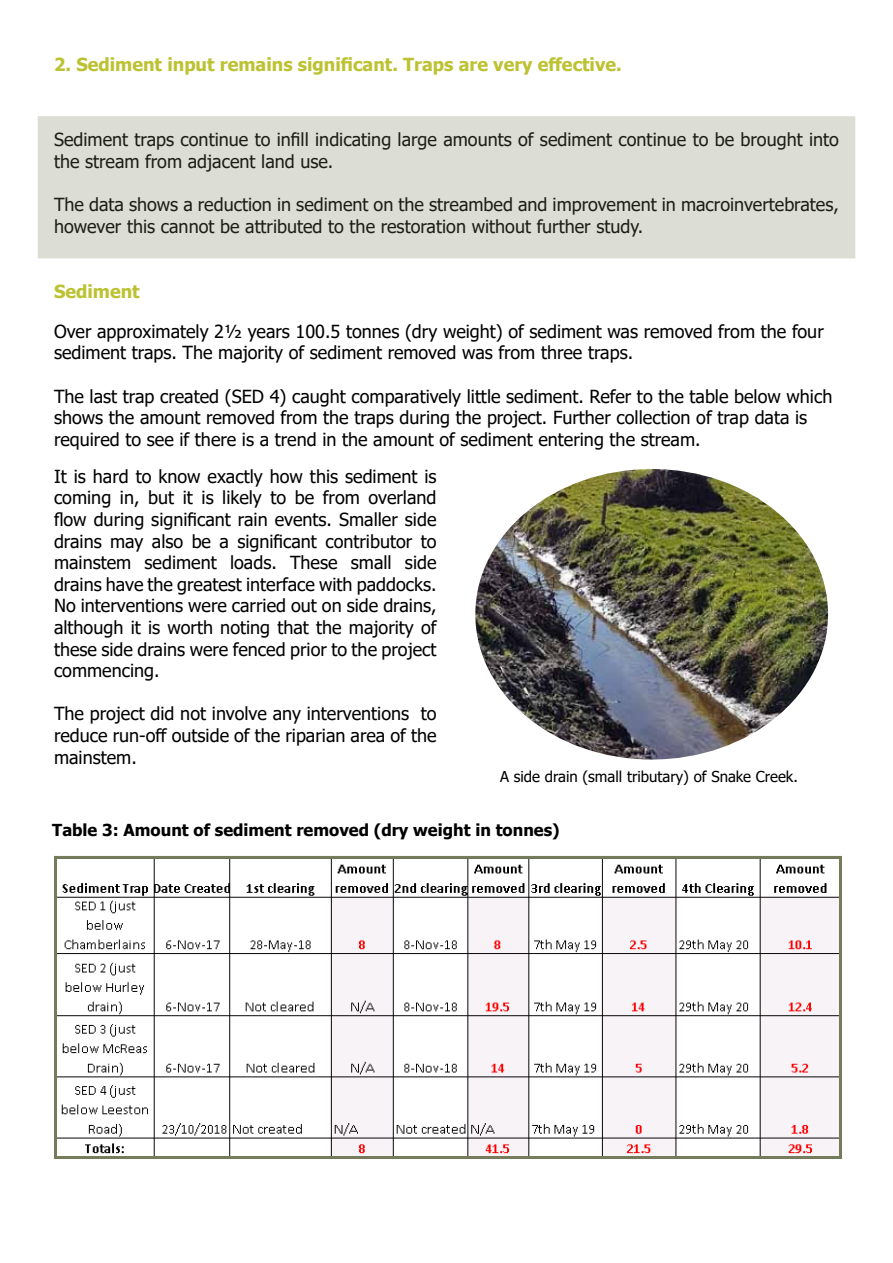
<style>
.page{position:relative;width:893px;height:1263px;background:#fff}
.page>*{position:absolute;margin:0;border:0;box-sizing:border-box;transform-origin:0 0}
.t1{font:18px/21.6px "Tahoma";color:#000}
.t2{font:700 18px "Tahoma";color:#bcc232}
.t3{font:700 16.5px "Tahoma";color:#000}
.t4{font:15px "Tahoma";color:#000}
</style>
<div class="page">
<img style="left:58px;top:860px;width:780px;height:295px">
<div style="left:54px;top:856px;width:788px;height:303px;border:3px solid #757c5c"></div>
<div style="left:38px;top:116px;width:817px;height:142px;background:#dcded6"></div>
<img style="left:475px;top:469px;width:353px;height:290px">
<p class="t2" style="left:54px;top:52px;width:569px">2. Sediment input remains significant. Traps are very effective.</p>
<p class="t1" style="left:54px;top:130px;width:786px">Sediment traps continue to infill indicating large amounts of sediment continue to be brought into the stream from adjacent land use.</p>
<p class="t1" style="left:54px;top:195px;width:786px">The data shows a reduction in sediment on the streambed and improvement in macroinvertebrates, however this cannot be attributed to the restoration without further study.</p>
<p class="t2" style="left:54px;top:279px;width:87px">Sediment</p>
<p class="t1" style="left:54px;top:321px;width:771px">Over approximately 2½ years 100.5 tonnes (dry weight) of sediment was removed from the four sediment traps. The majority of sediment removed was from three traps.</p>
<p class="t1" style="left:54px;top:386px;width:780px">The last trap created (SED 4) caught comparatively little sediment. Refer to the table below which shows the amount removed from the traps during the project. Further collection of trap data is required to see if there is a trend in the amount of sediment entering the stream.</p>
<p class="t1" style="left:54px;top:466px;width:384px;text-align:justify">It is hard to know exactly how this sediment is coming in, but it is likely to be from overland flow during significant rain events. Smaller side drains may also be a significant contributor to mainstem sediment loads. These small side drains have the greatest interface with paddocks.<br>No interventions were carried out on side drains, although it is worth noting that the majority of these side drains were fenced prior to the project commencing.</p>
<p class="t1" style="left:54px;top:704px;width:384px;text-align:justify">The project did not involve any interventions to reduce run-off outside of the riparian area of the mainstem.</p>
<p class="t4" style="left:500px;top:766px;width:299px">A side drain (small tributary) of Snake Creek.</p>
<p class="t3" style="left:52px;top:819px;width:509px">Table 3: Amount of sediment removed (dry weight in tonnes)</p>
</div>
